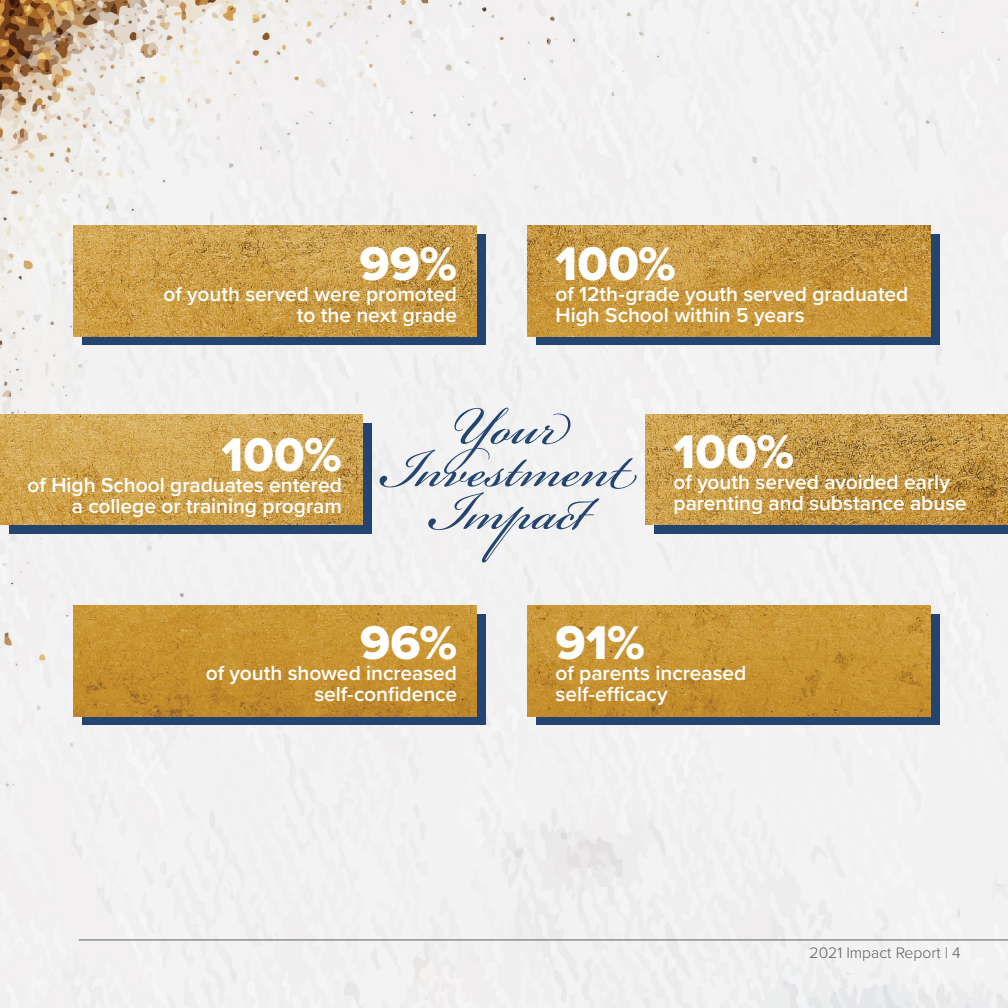
<style>
.page{position:relative;width:1008px;height:1008px;background:#f2f1f1}
.page>*{position:absolute;margin:0;border:0;box-sizing:border-box;transform-origin:0 0}
.t1{font:84px "Bickham Script Pro 3";color:#244571}
.t2{font:49px "Proxima Nova Extrabld";letter-spacing:.005em;color:#fff}
.t3{font:600 21px/21px "Proxima Nova";letter-spacing:-.005em;color:#fff;text-align:right}
.t4{font:300 15.75px "Proxima Nova";color:#5d5d60}
</style>
<div class="page">
<hr style="left:79px;top:940px;width:929px;height:1px;background:#5d5d60">
<div style="left:9px;top:423px;width:362px;height:111px;background:#244571"></div>
<img style="left:0;top:414px;width:363px;height:111px">
<div style="left:536px;top:614px;width:403px;height:111px;background:#244571"></div>
<img style="left:528px;top:606px;width:403px;height:110px">
<div style="left:82px;top:235px;width:403px;height:110px;background:#244571"></div>
<img style="left:73px;top:226px;width:404px;height:110px">
<div style="left:536px;top:235px;width:403px;height:110px;background:#244571"></div>
<img style="left:528px;top:226px;width:403px;height:110px">
<div style="left:82px;top:614px;width:403px;height:111px;background:#244571"></div>
<img style="left:73px;top:606px;width:404px;height:110px">
<div style="left:654px;top:423px;width:354px;height:111px;background:#244571"></div>
<img style="left:646px;top:414px;width:362px;height:111px">
<h2 class="t2" style="left:360px;top:227px;width:99px">99%</h2>
<p class="t3" style="left:164px;top:282px;width:295px">of youth served were promoted to the next grade</p>
<h2 class="t2" style="left:556px;top:227px;width:122px">100%</h2>
<p class="t3" style="left:556px;top:282px;width:354px;text-align:left">of 12th-grade youth served graduated<br>High School within 5 years</p>
<h2 class="t2" style="left:221px;top:419px;width:122px">100%</h2>
<p class="t3" style="left:28px;top:474px;width:316px">of High School graduates entered a college or training program</p>
<h1 class="t1" style="left:450px;top:365px;width:112px">Your</h1>
<h1 class="t1" style="left:381px;top:408px;width:258px">Investment</h1>
<h1 class="t1" style="left:430px;top:450px;width:172px">Impact</h1>
<h2 class="t2" style="left:674px;top:415px;width:122px">100%</h2>
<p class="t3" style="left:674px;top:471px;width:295px;text-align:left">of youth served avoided early parenting and substance abuse</p>
<h2 class="t2" style="left:360px;top:606px;width:98px">96%</h2>
<p class="t3" style="left:206px;top:662px;width:253px">of youth showed increased self-confidence</p>
<h2 class="t2" style="left:556px;top:606px;width:91px">91%</h2>
<p class="t3" style="left:556px;top:662px;width:192px;text-align:left">of parents increased self-efficacy</p>
<p class="t4" style="left:810px;top:941px;width:153px">2021 Impact Report | 4</p>
</div>
